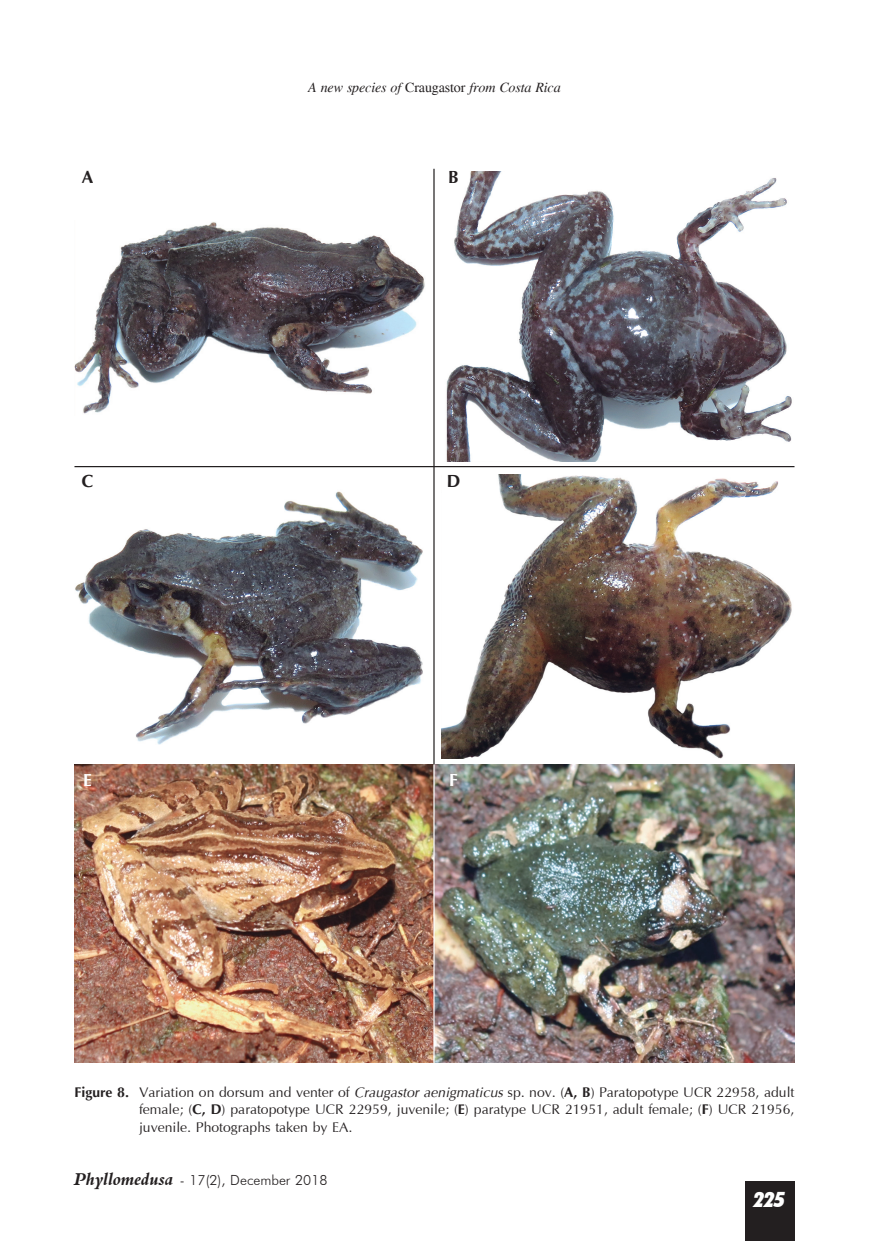
<style>
.page{position:relative;width:869px;height:1241px;background:#fff}
.page>*{position:absolute;margin:0;border:0;box-sizing:border-box;transform-origin:0 0}
.t1{font:italic 900 condensed 21px "Futura BT";color:#fff}
.t2{font:700 17.5px "Optima";color:#231f20}
.t3{font:700 17.5px "Optima";color:#fff}
.t4{font:14px/17.5px "Optima";color:#231f20;text-align:justify}
.t5{font:italic 14px "Times";letter-spacing:-.01em;color:#231f20}
.t6{font:300 14px "Futura BT";color:#231f20}
.s1{font-style:normal}
.s2{font-weight:700}
.s3{font-style:italic}
.s4{font-family:"Aldine 401 BT Bold Italic A";font-weight:400;font-size:17.5px}
</style>
<div class="page">
<div style="left:744px;top:1181px;width:50px;height:59px;background:#231f20"></div>
<img style="left:74px;top:222px;width:351px;height:192px">
<img style="left:446px;top:172px;width:346px;height:289px">
<img style="left:75px;top:491px;width:348px;height:253px">
<img style="left:441px;top:475px;width:351px;height:283px">
<img style="left:74px;top:764px;width:719px;height:298px">
<hr style="left:433px;top:169px;width:1px;height:595px;background:#231f20">
<hr style="left:74px;top:466px;width:720px;height:1px;background:#231f20">
<hr style="left:433px;top:764px;width:1px;height:301px;background:#fff">
<p class="t5" style="left:308px;top:79px;width:254px">A new species of <span class="s1">Craugastor</span> from Costa Rica</p>
<p class="t2" style="left:82px;top:169px;width:13px">A</p>
<p class="t2" style="left:448px;top:169px;width:12px">B</p>
<p class="t2" style="left:82px;top:472px;width:13px">C</p>
<p class="t2" style="left:446px;top:472px;width:15px">D</p>
<p class="t3" style="left:83px;top:771px;width:10px">E</p>
<p class="t3" style="left:449px;top:771px;width:10px">F</p>
<p class="t4" style="left:139px;top:1083px;width:656px;text-indent:-64px"><span class="s2">Figure 8.</span> Variation on dorsum and venter of <span class="s3">Craugastor aenigmaticus</span> sp. nov. (<span class="s2">A, B</span>) Paratopotype UCR 22958, adult female; (<span class="s2">C, D</span>) paratopotype UCR 22959, juvenile; (<span class="s2">E</span>) paratype UCR 21951, adult female; (<span class="s2">F</span>) UCR 21956, juvenile. Photographs taken by EA.</p>
<p class="t6" style="left:74px;top:1171px;width:254px"><span class="s4">Phyllomedusa</span> - 17(2), December 2018</p>
<h1 class="t1" style="left:753px;top:1186px;width:32px">225</h1>
</div>
